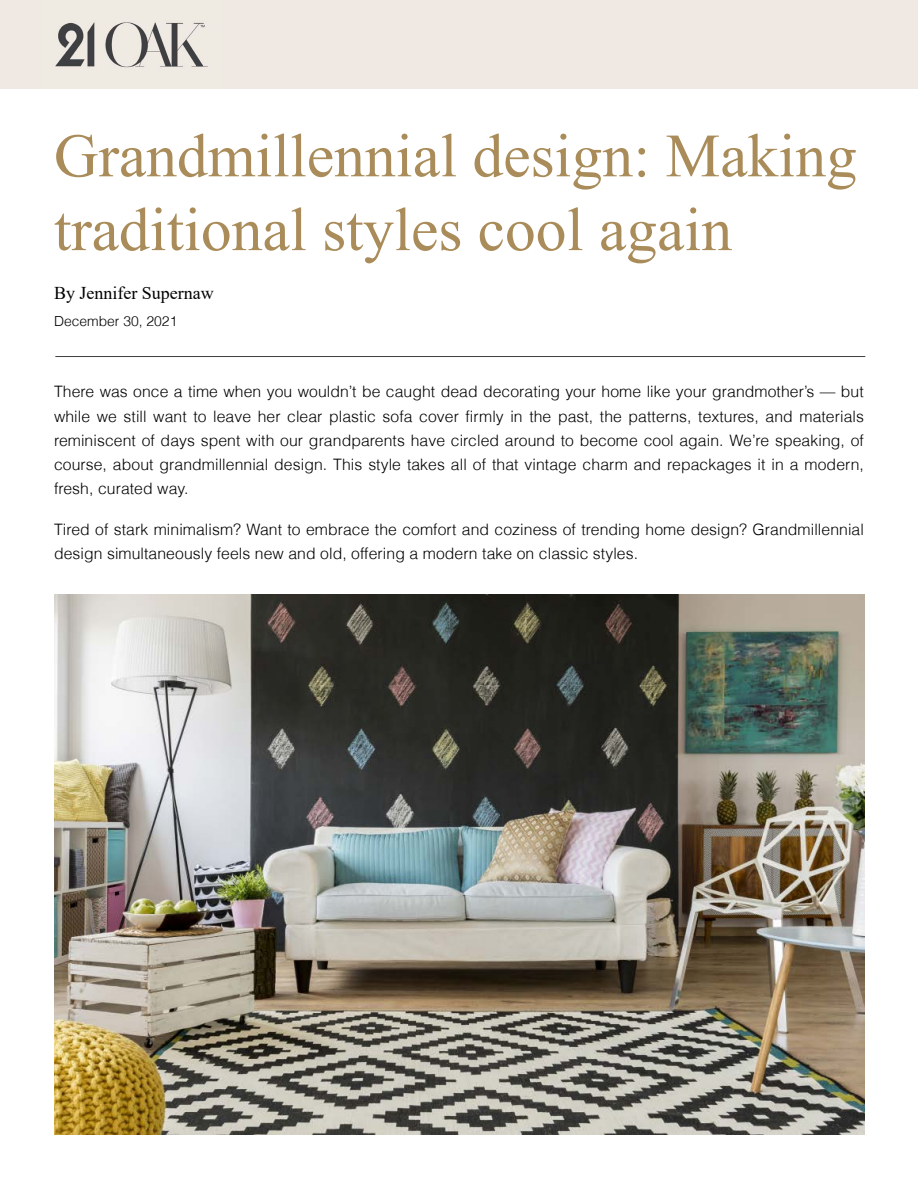
<style>
.page{position:relative;width:918px;height:1188px;background:#fff}
.page>*{position:absolute;margin:0;border:0;box-sizing:border-box;transform-origin:0 0}
.t1{font:61.5px/73.8px "Times New Roman";color:#a98c59}
.t2{font:18px "Times New Roman";color:#000}
.t3{font:300 15.75px/24px "Helvetica";letter-spacing:.005em;color:#000;text-align:justify}
.t4{font:300 13.8px "Helvetica";color:#000}
</style>
<div class="page">
<div style="left:0;top:0;width:918px;height:89px;background:#f0e9e3"></div>
<hr style="left:55px;top:356px;width:810px;height:1px;background:#404042">
<img style="left:55px;top:594px;width:810px;height:540px">
<img style="left:55px;top:22px;width:153px;height:46px">
<h1 class="t1" style="left:54px;top:117px;width:804px">Grandmillennial design: Making traditional styles cool again</h1>
<p class="t2" style="left:54px;top:280px;width:161px">By Jennifer Supernaw</p>
<p class="t4" style="left:54px;top:313px;width:125px">December 30, 2021</p>
<p class="t3" style="left:54px;top:380px;width:811px">There was once a time when you wouldn’t be caught dead decorating your home like your grandmother’s — but while we still want to leave her clear plastic sofa cover firmly in the past, the patterns, textures, and materials reminiscent of days spent with our grandparents have circled around to become cool again. We’re speaking, of course, about grandmillennial design. This style takes all of that vintage charm and repackages it in a modern, fresh, curated way.</p>
<p class="t3" style="left:54px;top:517px;width:811px">Tired of stark minimalism? Want to embrace the comfort and coziness of trending home design? Grandmillennial design simultaneously feels new and old, offering a modern take on classic styles.</p>
</div>
